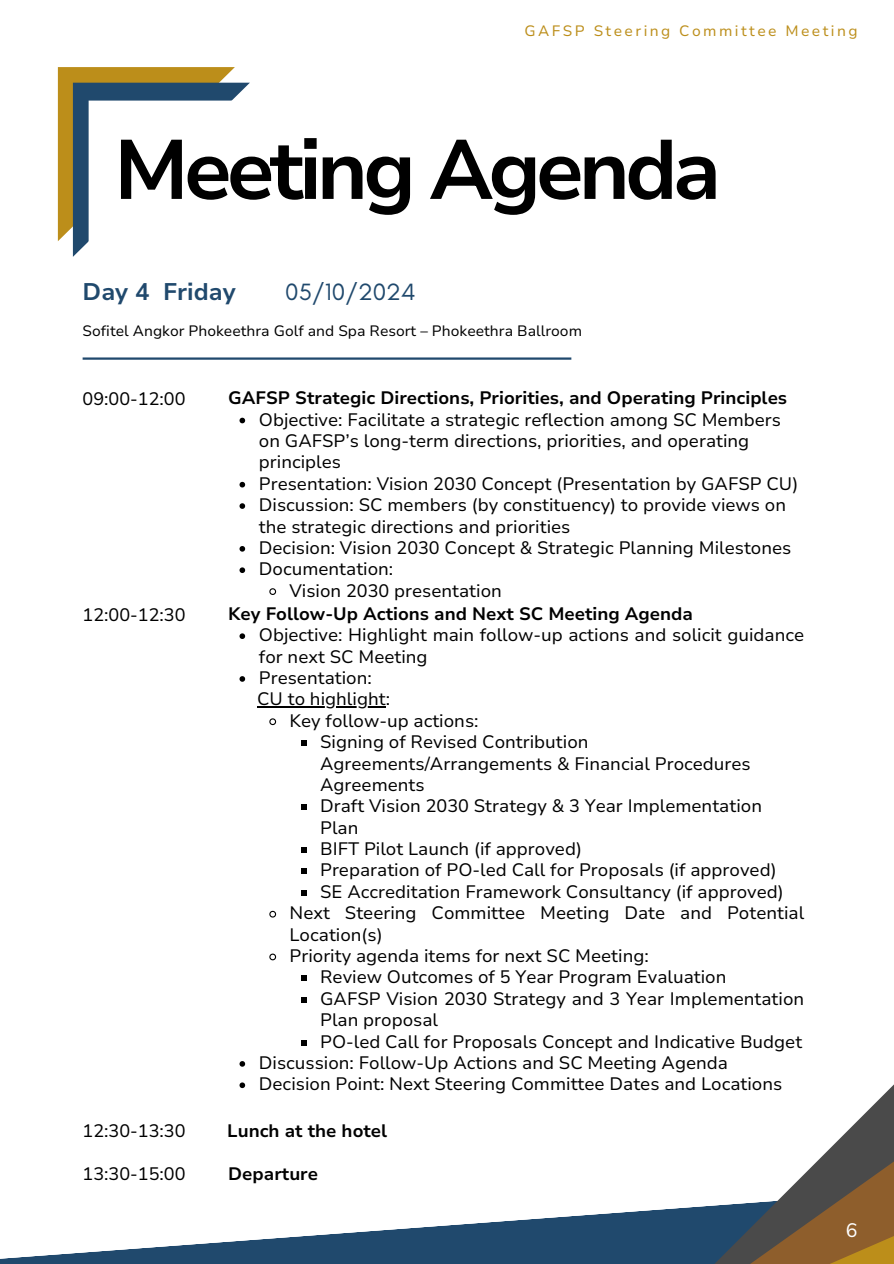
<style>
.page{position:relative;width:894px;height:1264px;background:#fff}
.page>*{position:absolute;margin:0;border:0;box-sizing:border-box;transform-origin:0 0}
.t1{font:700 84px "Nunito Sans 10 pt";letter-spacing:-.06em;color:#000}
.t2{font:700 24px "Nunito Sans 10 pt";color:#20496d}
.t3{font:24px "Glacial Indifference";color:#20496d}
.t4{font:19.5px "Nunito Sans 10 pt";color:#fff}
.t5{font:18px/21.3px "Nunito Sans 10 pt";color:#000}
.t6{font:700 18px "Nunito Sans 10 pt";color:#000}
.t7{font:15px "Nunito Sans 10 pt";color:#000}
.t8{font:15px "Nunito Sans 10 pt";letter-spacing:.16em;color:#bc8e1a}
</style>
<div class="page">
<svg style="left:0;top:1212px;width:626px;height:51px;fill:#20496d"></svg>
<svg style="left:626px;top:1097px;width:267px;height:166px"></svg>
<svg style="left:58px;top:67px;width:192px;height:190px"></svg>
<svg style="left:239px;top:418px;width:6px;height:5px"></svg>
<svg style="left:239px;top:482px;width:6px;height:5px"></svg>
<svg style="left:239px;top:503px;width:6px;height:6px"></svg>
<svg style="left:239px;top:546px;width:6px;height:5px"></svg>
<svg style="left:239px;top:567px;width:6px;height:6px"></svg>
<svg style="left:269px;top:588px;width:8px;height:7px"></svg>
<svg style="left:239px;top:633px;width:6px;height:6px"></svg>
<svg style="left:239px;top:676px;width:6px;height:5px"></svg>
<hr style="left:257px;top:706px;width:128px;height:1px;background:#000">
<svg style="left:269px;top:718px;width:8px;height:8px"></svg>
<svg style="left:301px;top:740px;width:6px;height:6px"></svg>
<svg style="left:301px;top:804px;width:6px;height:6px"></svg>
<svg style="left:301px;top:847px;width:6px;height:5px"></svg>
<svg style="left:301px;top:868px;width:6px;height:6px"></svg>
<svg style="left:301px;top:890px;width:6px;height:5px"></svg>
<svg style="left:269px;top:910px;width:8px;height:8px"></svg>
<svg style="left:269px;top:953px;width:8px;height:8px"></svg>
<svg style="left:301px;top:975px;width:6px;height:6px"></svg>
<svg style="left:301px;top:997px;width:6px;height:5px"></svg>
<svg style="left:301px;top:1040px;width:6px;height:5px"></svg>
<svg style="left:239px;top:1061px;width:6px;height:5px"></svg>
<svg style="left:239px;top:1082px;width:6px;height:6px"></svg>
<hr style="left:83px;top:357px;width:488px;height:3px;background:#20496d">
<p class="t8" style="left:524px;top:21px;width:334px">GAFSP Steering Committee Meeting</p>
<p class="t1" style="left:114px;top:114px;width:609px">Meeting Agenda</p>
<h4 class="t3" style="left:285px;top:277px;width:132px">05/10/2024</h4>
<h5 class="t2" style="left:83px;top:275px;width:155px">Day 4 Friday</h5>
<h4 class="t7" style="left:83px;top:321px;width:501px">Sofitel Angkor Phokeethra Golf and Spa Resort – Phokeethra Ballroom</h4>
<p class="t5" style="left:83px;top:388px;width:104px">09:00-12:00</p>
<p class="t5" style="left:83px;top:604px;width:104px">12:00-12:30</p>
<h5 class="t5" style="left:83px;top:1120px;width:104px">12:30-13:30</h5>
<p class="t5" style="left:83px;top:1163px;width:104px">13:30-15:00</p>
<p class="t6" style="left:228px;top:386px;width:560px">GAFSP Strategic Directions, Priorities, and Operating Principles</p>
<h1 class="t5" style="left:259px;top:409px;width:523px">Objective: Facilitate a strategic reflection among SC Members on GAFSP’s long-term directions, priorities, and operating principles</h1>
<h2 class="t5" style="left:259px;top:473px;width:540px">Presentation: Vision 2030 Concept (Presentation by GAFSP CU)</h2>
<h3 class="t5" style="left:259px;top:494px;width:528px">Discussion: SC members (by constituency) to provide views on the strategic directions and priorities</h3>
<p class="t5" style="left:259px;top:537px;width:534px">Decision: Vision 2030 Concept &amp; Strategic Planning Milestones</p>
<h5 class="t5" style="left:259px;top:558px;width:136px">Documentation:</h5>
<h4 class="t5" style="left:289px;top:580px;width:214px">Vision 2030 presentation</h4>
<p class="t6" style="left:228px;top:601px;width:466px">Key Follow-Up Actions and Next SC Meeting Agenda</p>
<p class="t5" style="left:259px;top:624px;width:546px">Objective: Highlight main follow-up actions and solicit guidance for next SC Meeting</p>
<p class="t5" style="left:259px;top:667px;width:114px">Presentation:</p>
<p class="t5" style="left:289px;top:688px;width:190px;text-indent:-32px">CU to highlight:<br>Key follow-up actions:</p>
<p class="t5" style="left:320px;top:731px;width:270px">Signing of Revised Contribution</p>
<h4 class="t5" style="left:320px;top:753px;width:443px">Agreements/Arrangements &amp; Financial Procedures<br>Agreements<br>Draft Vision 2030 Strategy &amp; 3 Year Implementation</h4>
<p class="t5" style="left:320px;top:817px;width:263px">Plan<br>BIFT Pilot Launch (if approved)</p>
<p class="t5" style="left:320px;top:859px;width:458px">Preparation of PO-led Call for Proposals (if approved)</p>
<h5 class="t5" style="left:320px;top:881px;width:465px">SE Accreditation Framework Consultancy (if approved)</h5>
<p class="t5" style="left:289px;top:902px;width:516px">Next Steering Committee Meeting Date and Potential<br>Location(s)</p>
<p class="t5" style="left:289px;top:945px;width:361px">Priority agenda items for next SC Meeting:</p>
<p class="t5" style="left:320px;top:966px;width:408px">Review Outcomes of 5 Year Program Evaluation</p>
<p class="t5" style="left:320px;top:988px;width:485px">GAFSP Vision 2030 Strategy and 3 Year Implementation<br>Plan proposal</p>
<p class="t5" style="left:320px;top:1030px;width:483px">PO-led Call for Proposals Concept and Indicative Budget</p>
<p class="t5" style="left:259px;top:1052px;width:470px">Discussion: Follow-Up Actions and SC Meeting Agenda</p>
<p class="t5" style="left:259px;top:1073px;width:525px">Decision Point: Next Steering Committee Dates and Locations</p>
<p class="t6" style="left:227px;top:1118px;width:161px">Lunch at the hotel</p>
<p class="t6" style="left:228px;top:1161px;width:91px">Departure</p>
<p class="t4" style="left:845px;top:1217px;width:13px">6</p>
</div>
